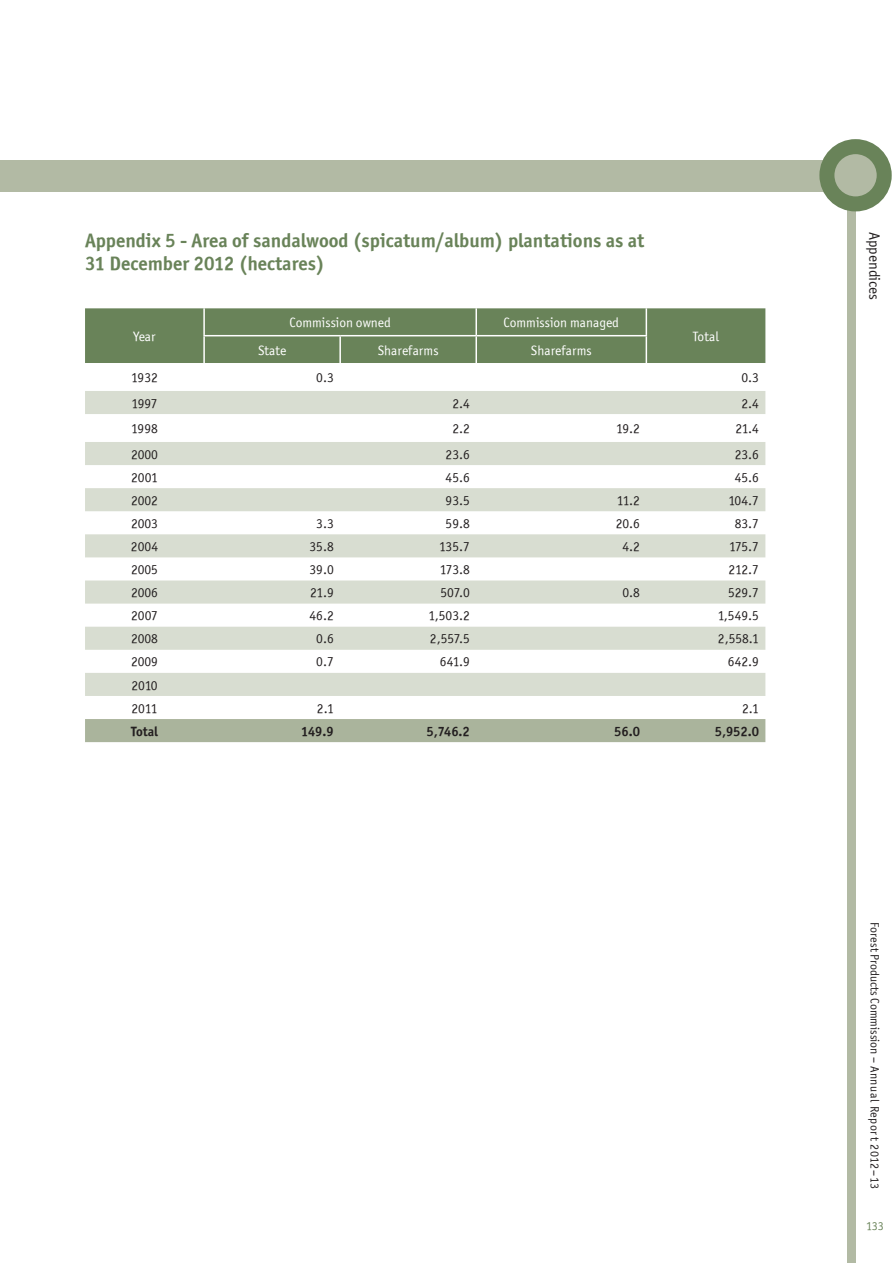
<style>
.page{position:relative;width:893px;height:1263px;background:#fff}
.page>*{position:absolute;margin:0;border:0;box-sizing:border-box;transform-origin:0 0}
.Heading_2{font:19.5px/23.4px "Officina Sans ITCTT Bold";color:#698359}
.t1{font:15px "Officina Sans ITCTT Book";color:#231f20}
.t2{font:13.5px "Officina Sans ITCTT Book";color:#231f20}
.t3{font:13.5px "Officina Sans ITCTT Book";color:#fff}
.t4{font:13.5px "Officina Sans ITCTT Bold";color:#231f20}
.t5{font:12px "Officina Sans ITCTT Book";color:#231f20}
.t6{font:12px "Officina Sans ITCTT Book";color:#698359}
</style>
<div class="page">
<div style="left:848px;top:151px;width:8px;height:1112px;background:#b2baa4"></div>
<div style="left:0;top:160px;width:848px;height:31px;background:#b2baa4"></div>
<svg style="left:827px;top:147px;width:57px;height:57px;fill:#b2baa4"></svg>
<div style="left:819px;top:139px;width:73px;height:72px;border:15px solid #698359;border-radius:50%"></div>
<svg style="left:85px;top:391px;width:680px;height:305px;fill:#d9ded2"></svg>
<div style="left:85px;top:719px;width:680px;height:23px;background:#aab49c"></div>
<div style="left:85px;top:308px;width:680px;height:55px;background:#698359"></div>
<p class="Heading_2" style="left:85px;top:228px;width:561px">Appendix 5 - Area of sandalwood (spicatum/album) plantations as at<br>31 December 2012 (hectares)</p>
<p class="t3" style="left:133px;top:328px;width:24px">Year</p>
<p class="t3" style="left:289px;top:315px;width:103px">Commission owned</p>
<p class="t3" style="left:504px;top:315px;width:117px">Commission managed</p>
<p class="t3" style="left:258px;top:342px;width:30px">State</p>
<p class="t3" style="left:378px;top:342px;width:62px">Sharefarms</p>
<p class="t3" style="left:531px;top:342px;width:62px">Sharefarms</p>
<p class="t3" style="left:693px;top:328px;width:28px">Total</p>
<p class="t2" style="left:131px;top:370px;width:28px">1932</p>
<p class="t2" style="left:316px;top:370px;width:19px">0.3</p>
<p class="t2" style="left:741px;top:370px;width:19px">0.3</p>
<p class="t2" style="left:131px;top:395px;width:28px">1997</p>
<p class="t2" style="left:452px;top:395px;width:19px">2.4</p>
<p class="t2" style="left:741px;top:395px;width:19px">2.4</p>
<p class="t2" style="left:131px;top:421px;width:28px">1998</p>
<p class="t2" style="left:452px;top:421px;width:19px">2.2</p>
<p class="t2" style="left:616px;top:421px;width:25px">19.2</p>
<p class="t2" style="left:735px;top:421px;width:25px">21.4</p>
<p class="t2" style="left:131px;top:446px;width:28px">2000</p>
<p class="t2" style="left:446px;top:446px;width:26px">23.6</p>
<p class="t2" style="left:735px;top:446px;width:26px">23.6</p>
<p class="t2" style="left:131px;top:469px;width:28px">2001</p>
<p class="t2" style="left:446px;top:469px;width:26px">45.6</p>
<p class="t2" style="left:735px;top:469px;width:26px">45.6</p>
<p class="t2" style="left:131px;top:492px;width:28px">2002</p>
<p class="t2" style="left:446px;top:492px;width:26px">93.5</p>
<p class="t2" style="left:617px;top:492px;width:25px">11.2</p>
<p class="t2" style="left:728px;top:492px;width:32px">104.7</p>
<p class="t2" style="left:131px;top:515px;width:28px">2003</p>
<p class="t2" style="left:316px;top:515px;width:19px">3.3</p>
<p class="t2" style="left:446px;top:515px;width:26px">59.8</p>
<p class="t2" style="left:616px;top:515px;width:26px">20.6</p>
<p class="t2" style="left:735px;top:515px;width:26px">83.7</p>
<p class="t2" style="left:131px;top:539px;width:29px">2004</p>
<p class="t2" style="left:310px;top:539px;width:26px">35.8</p>
<p class="t2" style="left:439px;top:539px;width:32px">135.7</p>
<p class="t2" style="left:622px;top:539px;width:19px">4.2</p>
<p class="t2" style="left:729px;top:539px;width:31px">175.7</p>
<p class="t2" style="left:131px;top:562px;width:28px">2005</p>
<p class="t2" style="left:310px;top:562px;width:26px">39.0</p>
<p class="t2" style="left:440px;top:562px;width:32px">173.8</p>
<p class="t2" style="left:728px;top:562px;width:32px">212.7</p>
<p class="t2" style="left:131px;top:585px;width:28px">2006</p>
<p class="t2" style="left:310px;top:585px;width:25px">21.9</p>
<p class="t2" style="left:441px;top:585px;width:31px">507.0</p>
<p class="t2" style="left:622px;top:585px;width:19px">0.8</p>
<p class="t2" style="left:728px;top:585px;width:32px">529.7</p>
<p class="t2" style="left:131px;top:608px;width:28px">2007</p>
<p class="t2" style="left:310px;top:608px;width:26px">46.2</p>
<p class="t2" style="left:429px;top:608px;width:43px">1,503.2</p>
<p class="t2" style="left:718px;top:608px;width:43px">1,549.5</p>
<p class="t2" style="left:131px;top:631px;width:28px">2008</p>
<p class="t2" style="left:316px;top:631px;width:19px">0.6</p>
<p class="t2" style="left:430px;top:631px;width:41px">2,557.5</p>
<p class="t2" style="left:718px;top:631px;width:43px">2,558.1</p>
<p class="t2" style="left:131px;top:654px;width:28px">2009</p>
<p class="t2" style="left:316px;top:654px;width:19px">0.7</p>
<p class="t2" style="left:440px;top:654px;width:31px">641.9</p>
<p class="t2" style="left:728px;top:654px;width:33px">642.9</p>
<p class="t2" style="left:131px;top:677px;width:28px">2010</p>
<p class="t2" style="left:131px;top:700px;width:28px">2011</p>
<p class="t2" style="left:317px;top:700px;width:18px">2.1</p>
<p class="t2" style="left:742px;top:700px;width:18px">2.1</p>
<p class="t4" style="left:131px;top:723px;width:28px">Total</p>
<p class="t4" style="left:301px;top:723px;width:34px">149.9</p>
<p class="t4" style="left:427px;top:723px;width:45px">5,746.2</p>
<p class="t4" style="left:614px;top:723px;width:27px">56.0</p>
<p class="t4" style="left:715px;top:723px;width:46px">5,952.0</p>
<p class="t1" style="left:883px;top:232px;width:70px;rotate:90deg">Appendices</p>
<p class="t5" style="left:882px;top:922px;width:268px;rotate:90deg">Forest Products Commission – Annual Report 2012–13</p>
<p class="t6" style="left:866px;top:1219px;width:19px">133</p>
</div>
